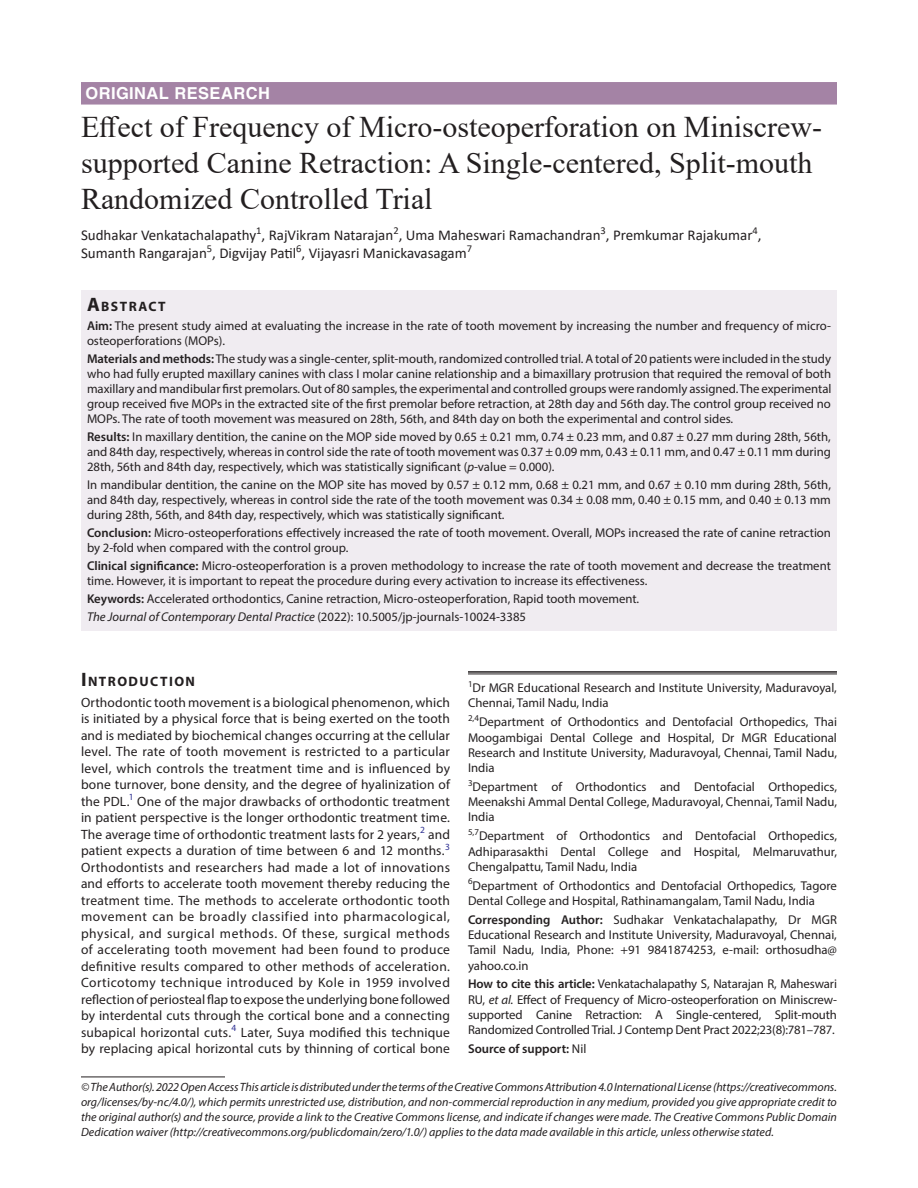
<style>
.page{position:relative;width:918px;height:1188px;background:#fff}
.page>*{position:absolute;margin:0;border:0;box-sizing:border-box;transform-origin:0 0}
.t1{font:30px/36px "Times New Roman";color:#231f20}
.ArticleType{font:700 16.5px "Helvetica LT Std";letter-spacing:.025em;color:#fff}
.AuthorName{font:15px/18px "Calibri";color:#231f20}
.Head-1{font:700 13.65px "Myriad Pro";letter-spacing:.105em;color:#231f20}
.AbstractTitle{font:700 13.65px "Myriad Pro";letter-spacing:.105em;color:#231f20}
.Para-NoIndent{font:13.5px/16.5px "Myriad Pro";letter-spacing:.01em;color:#231f20;text-align:justify}
.Abstract-Para-normal{font:12.75px/15px "Myriad Pro";color:#231f20;text-align:justify}
.Affiliation{font:12.75px/15.3px "Myriad Pro";color:#231f20;text-align:justify}
.How_to_Cite{font:12.75px/15.3px "Myriad Pro";letter-spacing:-.015em;color:#231f20;text-align:justify}
.Corresponding_Author{font:12.75px/15.3px "Myriad Pro";color:#231f20;text-align:justify}
.Abstract-Para-first{font:12.75px/15px "Myriad Pro";color:#231f20}
.Keywords{font:12.75px "Myriad Pro";color:#231f20}
.Affiliation-first{font:12.75px/15.3px "Myriad Pro";color:#231f20}
.JT_DOI{font:italic 12.75px "Myriad Pro";color:#231f20}
.Source{font:600 12.75px "Myriad Pro";color:#231f20}
.FootNote{font:italic 12px/15px "Myriad Pro";color:#231f20;text-align:justify}
.s1{font-size:19.5px}
.s2{font-weight:600}
.s3{font-style:italic}
.s4{font-style:normal}
.s5{font-weight:400}
</style>
<div class="page">
<div style="left:81px;top:82px;width:756px;height:23px;background:#a483a5"></div>
<div style="left:81px;top:290px;width:756px;height:26px;background:#f0ecf1"></div>
<div style="left:81px;top:315px;width:756px;height:39px;background:#f0ecf1"></div>
<div style="left:81px;top:348px;width:756px;height:84px;background:#f0ecf1"></div>
<div style="left:81px;top:426px;width:756px;height:54px;background:#f0ecf1"></div>
<div style="left:81px;top:474px;width:756px;height:54px;background:#f0ecf1"></div>
<div style="left:81px;top:522px;width:756px;height:39px;background:#f0ecf1"></div>
<div style="left:81px;top:555px;width:756px;height:39px;background:#f0ecf1"></div>
<div style="left:81px;top:588px;width:756px;height:24px;background:#f0ecf1"></div>
<div style="left:81px;top:606px;width:756px;height:24px;background:#f0ecf1"></div>
<hr style="left:81px;top:1077px;width:144px;height:1px;background:#231f20">
<hr style="left:468px;top:671px;width:369px;height:2px;background:#231f20">
<hr style="left:468px;top:674px;width:369px;height:1px;background:#231f20">
<p class="ArticleType" style="left:86px;top:83px;width:186px">ORIGINAL RESEARCH</p>
<p class="t1" style="left:81px;top:108px;width:743px">Effect of Frequency of Micro-osteoperforation on Miniscrew&shy;supported Canine Retraction: A Single-centered, Split-mouth<br>Randomized Controlled Trial</p>
<p class="AuthorName" style="left:81px;top:226px;width:682px">Sudhakar Venkatachalapathy<sup>1</sup>, RajVikram Natarajan<sup>2</sup>, Uma Maheswari Ramachandran<sup>3</sup>, Premkumar Rajakumar<sup>4</sup>,<br>Sumanth Rangarajan<sup>5</sup>, Digvijay Patil<sup>6</sup>, Vijayasri Manickavasagam<sup>7</sup></p>
<p class="AbstractTitle" style="left:87px;top:297px;width:80px"><span class="s1">A</span>BSTRACT</p>
<p class="Abstract-Para-first" style="left:87px;top:318px;width:745px"><span class="s2">Aim:</span> The present study aimed at evaluating the increase in the rate of tooth movement by increasing the number and frequency of micro&shy;osteoperforations (MOPs).</p>
<p class="Abstract-Para-normal" style="left:87px;top:351px;width:746px"><span class="s2">Materials and methods:</span> The study was a single-center, split-mouth, randomized controlled trial. A total of 20 patients were included in the study who had fully erupted maxillary canines with class I molar canine relationship and a bimaxillary protrusion that required the removal of both maxillary and mandibular first premolars. Out of 80 samples, the experimental and controlled groups were randomly assigned. The experimental group received five MOPs in the extracted site of the first premolar before retraction, at 28th day and 56th day. The control group received no MOPs. The rate of tooth movement was measured on 28th, 56th, and 84th day on both the experimental and control sides.</p>
<p class="Abstract-Para-normal" style="left:87px;top:429px;width:745px"><span class="s2">Results:</span> In maxillary dentition, the canine on the MOP side moved by 0.65 ± 0.21 mm, 0.74 ± 0.23 mm, and 0.87 ± 0.27 mm during 28th, 56th, and 84th day, respectively, whereas in control side the rate of tooth movement was 0.37 ± 0.09 mm, 0.43 ± 0.11 mm, and 0.47 ± 0.11 mm during 28th, 56th and 84th day, respectively, which was statistically significant (<span class="s3">p</span>-value = 0.000).</p>
<p class="Abstract-Para-normal" style="left:87px;top:477px;width:746px">In mandibular dentition, the canine on the MOP site has moved by 0.57 ± 0.12 mm, 0.68 ± 0.21 mm, and 0.67 ± 0.10 mm during 28th, 56th, and 84th day, respectively, whereas in control side the rate of the tooth movement was 0.34 ± 0.08 mm, 0.40 ± 0.15 mm, and 0.40 ± 0.13 mm during 28th, 56th, and 84th day, respectively, which was statistically significant.</p>
<p class="Abstract-Para-normal" style="left:87px;top:525px;width:746px"><span class="s2">Conclusion:</span> Micro-osteoperforations effectively increased the rate of tooth movement. Overall, MOPs increased the rate of canine retraction by 2-fold when compared with the control group.</p>
<p class="Abstract-Para-normal" style="left:87px;top:558px;width:745px"><span class="s2">Clinical significance:</span> Micro-osteoperforation is a proven methodology to increase the rate of tooth movement and decrease the treatment time. However, it is important to repeat the procedure during every activation to increase its effectiveness.</p>
<p class="Keywords" style="left:87px;top:591px;width:554px"><span class="s2">Keywords:</span> Accelerated orthodontics, Canine retraction, Micro-osteoperforation, Rapid tooth movement.</p>
<p class="JT_DOI" style="left:87px;top:609px;width:441px">The Journal of Contemporary Dental Practice <span class="s4">(2022): 10.5005/jp-journals-10024-3385</span></p>
<p class="Head-1" style="left:81px;top:672px;width:116px"><span class="s1">I</span>NTRODUCTION</p>
<p class="Para-NoIndent" style="left:81px;top:694px;width:371px">Orthodontic tooth movement is a biological phenomenon, which is initiated by a physical force that is being exerted on the tooth and is mediated by biochemical changes occurring at the cellular level. The rate of tooth movement is restricted to a particular level, which controls the treatment time and is influenced by bone turnover, bone density, and the degree of hyalinization of the PDL.<sup>1</sup> One of the major drawbacks of orthodontic treatment in patient perspective is the longer orthodontic treatment time.<br>The average time of orthodontic treatment lasts for 2 years,<sup>2</sup> and patient expects a duration of time between 6 and 12 months.<sup>3<br></sup>Orthodontists and researchers had made a lot of innovations and efforts to accelerate tooth movement thereby reducing the treatment time. The methods to accelerate orthodontic tooth movement can be broadly classified into pharmacological, physical, and surgical methods. Of these, surgical methods of accelerating tooth movement had been found to produce definitive results compared to other methods of acceleration.<br>Corticotomy technique introduced by Kole in 1959 involved reflection of periosteal flap to expose the underlying bone followed by interdental cuts through the cortical bone and a connecting subapical horizontal cuts.<sup>4</sup> Later, Suya modified this technique by replacing apical horizontal cuts by thinning of cortical bone</p>
<p class="Affiliation-first" style="left:468px;top:680px;width:370px"><sup>1</sup>Dr MGR Educational Research and Institute University, Maduravoyal,<br>Chennai, Tamil Nadu, India</p>
<p class="Affiliation" style="left:468px;top:714px;width:371px"><sup>2,4</sup>Department of Orthodontics and Dentofacial Orthopedics, Thai Moogambigai Dental College and Hospital, Dr MGR Educational Research and Institute University, Maduravoyal, Chennai, Tamil Nadu, India</p>
<p class="Affiliation" style="left:468px;top:779px;width:371px"><sup>3</sup>Department of Orthodontics and Dentofacial Orthopedics, Meenakshi Ammal Dental College, Maduravoyal, Chennai, Tamil Nadu, India</p>
<p class="Affiliation" style="left:468px;top:828px;width:371px"><sup>5,7</sup>Department of Orthodontics and Dentofacial Orthopedics, Adhiparasakthi Dental College and Hospital, Melmaruvathur, Chengalpattu, Tamil Nadu, India</p>
<p class="Affiliation" style="left:468px;top:877px;width:371px"><sup>6</sup>Department of Orthodontics and Dentofacial Orthopedics, Tagore<br>Dental College and Hospital, Rathinamangalam, Tamil Nadu, India</p>
<p class="Corresponding_Author" style="left:468px;top:912px;width:371px"><span class="s2">Corresponding Author:</span> Sudhakar Venkatachalapathy, Dr MGR Educational Research and Institute University, Maduravoyal, Chennai, Tamil Nadu, India, Phone: +91 9841874253, e-mail: orthosudha@ yahoo.co.in</p>
<p class="How_to_Cite" style="left:468px;top:976px;width:371px"><span class="s2">How to cite this article:</span> Venkatachalapathy S, Natarajan R, Maheswari RU, <span class="s3">et al.</span> Effect of Frequency of Micro-osteoperforation on Miniscrew&shy;supported Canine Retraction: A Single-centered, Split-mouth Randomized Controlled Trial. J Contemp Dent Pract 2022;23(8):781–787.</p>
<p class="Source" style="left:468px;top:1041px;width:120px">Source of support: <span class="s5">Nil</span></p>
<p class="FootNote" style="left:81px;top:1079px;width:758px">© The Author(s). 2022 Open Access This article is distributed under the terms of the Creative Commons Attribution 4.0 International License (https://creativecommons. org/licenses/by-nc/4.0/), which permits unrestricted use, distribution, and non-commercial reproduction in any medium, provided you give appropriate credit to the original author(s) and the source, provide a link to the Creative Commons license, and indicate if changes were made. The Creative Commons Public Domain Dedication waiver (http://creativecommons.org/publicdomain/zero/1.0/) applies to the data made available in this article, unless otherwise stated.</p>
</div>
